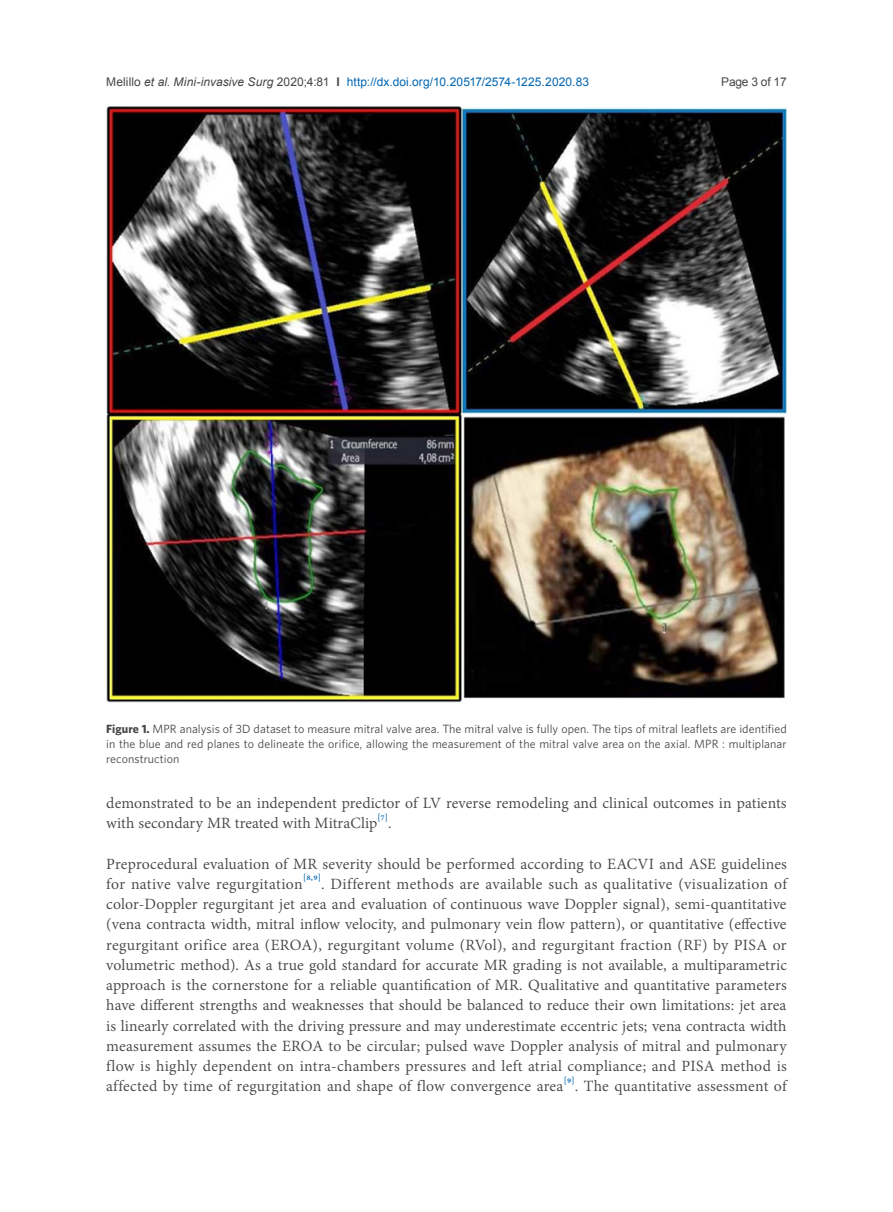
<style>
.page{position:relative;width:893px;height:1212px;background:#fff}
.page>*{position:absolute;margin:0;border:0;box-sizing:border-box;transform-origin:0 0}
.正文{font:19.2px/20.2px "Adobe Thai";letter-spacing:.005em;color:#484648}
.正文-2{font:12px/15px "Whitney";letter-spacing:.005em;color:#484648;text-align:justify}
.t1{font:12px "Arial";letter-spacing:.01em;color:#0166b3}
.t2{font:12px "Arial";letter-spacing:-.025em;color:#484648}
.s1{color:#484648}
.s2{font-style:italic;color:#484648}
.s3{font-weight:700;color:#484648}
.s4{font-weight:700}
</style>
<div class="page">
<img style="left:106px;top:106px;width:681px;height:597px">
<p class="t1" style="left:106px;top:73px;width:484px"><span class="s1">Melillo</span> <span class="s2">et al</span><span class="s1">.</span> <span class="s2">Mini-invasive Surg</span> <span class="s1">2020;4:81</span> <span class="s3">I</span> http://dx.doi.org/10.20517/2574-1225.2020.83</p>
<p class="t2" style="left:721px;top:73px;width:67px">Page 3 of 17</p>
<p class="正文-2" style="left:106px;top:721px;width:682px"><span class="s4">Figure 1.</span> MPR analysis of 3D dataset to measure mitral valve area. The mitral valve is fully open. The tips of mitral leaflets are identified in the blue and red planes to delineate the orifice, allowing the measurement of the mitral valve area on the axial. MPR : multiplanar reconstruction</p>
<p class="正文" style="left:106px;top:791px;width:682px">demonstrated to be an independent predictor of LV reverse remodeling and clinical outcomes in patients with secondary MR treated with MitraClip<sup>[7]</sup>.</p>
<p class="正文" style="left:106px;top:852px;width:682px;text-align:justify">Preprocedural evaluation of MR severity should be performed according to EACVI and ASE guidelines for native valve regurgitation<sup>[8,9]</sup>. Different methods are available such as qualitative (visualization of color-Doppler regurgitant jet area and evaluation of continuous wave Doppler signal), semi-quantitative (vena contracta width, mitral inflow velocity, and pulmonary vein flow pattern), or quantitative (effective regurgitant orifice area (EROA), regurgitant volume (RVol), and regurgitant fraction (RF) by PISA or volumetric method). As a true gold standard for accurate MR grading is not available, a multiparametric approach is the cornerstone for a reliable quantification of MR. Qualitative and quantitative parameters have different strengths and weaknesses that should be balanced to reduce their own limitations: jet area is linearly correlated with the driving pressure and may underestimate eccentric jets; vena contracta width measurement assumes the EROA to be circular; pulsed wave Doppler analysis of mitral and pulmonary flow is highly dependent on intra-chambers pressures and left atrial compliance; and PISA method is affected by time of regurgitation and shape of flow convergence area<sup>[9]</sup>. The quantitative assessment of</p>
</div>
